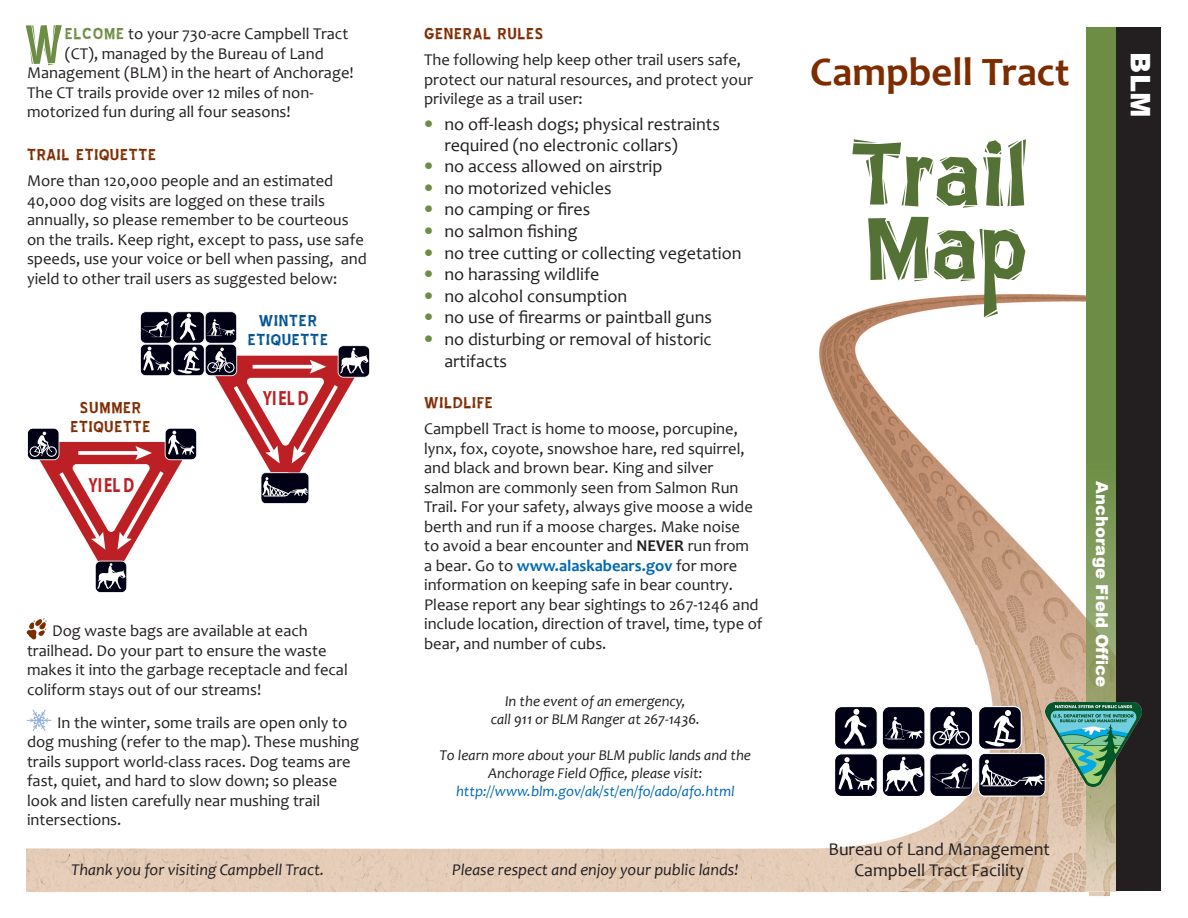
<style>
.page{position:relative;width:1188px;height:918px;background:#fff}
.page>*{position:absolute;margin:0;border:0;box-sizing:border-box;transform-origin:0 0}
.t1{font:66.75px "Blue Highway Linocut";color:#6d8d45;scale:.76 1}
.t2{font:700 40.5px "Candara";color:#7d2c00}
.t3{font:900 27px "Arial";color:#fff}
.t4{font:700 20.7px "Myriad Pro";color:#bc2024;scale:.75 1}
.t5{font:19.5px/19.5px "Blue Highway Linocut";letter-spacing:.04em;color:#7d2c00;text-align:center}
.t6{font:19.5px/19.5px "Blue Highway Linocut";letter-spacing:.04em;color:#005491;text-align:center}
.t7{font:18px/21px "Candara";color:#231f20}
.t8{font:16.5px/19.5px "Candara";color:#231f20}
.t9{font:italic 16.5px "Candara";color:#231f20}
.t10{font:900 16.5px "Arial";color:#fff}
.t11{font:italic 15px/18px "Candara";color:#231f20;text-align:center}
.s1{font-family:"Blue Highway Linocut";font-size:19.5px;color:#6d8d45}
.s2{font-family:"Frutiger LT Std";font-weight:900;color:#6d8d45}
.s3{font-weight:700}
.s4{font-weight:700;color:#0069b1}
.s5{color:#0069b1}
</style>
<div class="page">
<img style="left:26px;top:294px;width:1060px;height:352px">
<img style="left:26px;top:646px;width:1062px;height:247px">
<svg style="left:852px;top:139px;width:174px;height:69px"></svg>
<img style="left:1088px;top:891px;width:21px;height:5px">
<img style="left:1086px;top:27px;width:30px;height:864px">
<svg style="left:868px;top:217px;width:157px;height:101px"></svg>
<svg style="left:834px;top:704px;width:282px;height:93px"></svg>
<div style="left:1116px;top:27px;width:45px;height:864px;background:#231f20"></div>
<img style="left:1046px;top:703px;width:95px;height:84px">
<svg style="left:27px;top:311px;width:343px;height:282px"></svg>
<svg style="left:27px;top:618px;width:19px;height:22px"></svg>
<img style="left:30px;top:710px;width:15px;height:10px">
<p class="t1" style="left:25px;top:13px;width:52px">W</p>
<p class="t8" style="left:65px;top:24px;width:285px"><span class="s1">ELCOME</span> to your 730-acre Campbell Tract</p>
<p class="t8" style="left:65px;top:43px;width:260px">(CT), managed by the Bureau of Land</p>
<p class="t8" style="left:27px;top:63px;width:328px">Management (BLM) in the heart of Anchorage!</p>
<p class="t8" style="left:27px;top:82px;width:288px">The CT trails provide over 12 miles of non-</p>
<p class="t8" style="left:27px;top:102px;width:265px">motorized fun during all four seasons!</p>
<p class="t5" style="left:27px;top:145px;width:131px">TRAIL ETIQUETTE</p>
<p class="t8" style="left:27px;top:171px;width:341px">More than 120,000 people and an estimated 40,000 dog visits are logged on these trails annually, so please remember to be courteous on the trails. Keep right, except to pass, use safe speeds, use your voice or bell when passing, and yield to other trail users as suggested below:</p>
<p class="t5" style="left:71px;top:398px;width:81px">SUMMER<br>ETIQUETTE</p>
<p class="t4" style="left:88px;top:471px;width:63px">YIEL D</p>
<p class="t6" style="left:248px;top:311px;width:81px">WINTER<br>ETIQUETTE</p>
<p class="t4" style="left:263px;top:385px;width:63px">YIEL D</p>
<p class="t8" style="left:27px;top:621px;width:322px;text-indent:25px">Dog waste bags are available at each trailhead. Do your part to ensure the waste makes it into the garbage receptacle and fecal coliform stays out of our streams!</p>
<p class="t8" style="left:27px;top:712px;width:334px;text-indent:30px">In the winter, some trails are open only to dog mushing (refer to the map). These mushing trails support world-class races. Dog teams are fast, quiet, and hard to slow down; so please look and listen carefully near mushing trail intersections.</p>
<p class="t9" style="left:71px;top:859px;width:255px">Thank you for visiting Campbell Tract.</p>
<p class="t5" style="left:424px;top:24px;width:121px">GENERAL RULES</p>
<p class="t8" style="left:424px;top:50px;width:330px">The following help keep other trail users safe, protect our natural resources, and protect your privilege as a trail user:</p>
<p class="t7" style="left:444px;top:113px;width:277px;text-indent:-20px"><span class="s2">•</span> no off-leash dogs; physical restraints required (no electronic collars)</p>
<p class="t7" style="left:424px;top:156px;width:240px"><span class="s2">•</span> no access allowed on airstrip</p>
<p class="t7" style="left:424px;top:177px;width:189px"><span class="s2">•</span> no motorized vehicles</p>
<p class="t7" style="left:424px;top:199px;width:168px"><span class="s2">•</span> no camping or fires</p>
<p class="t7" style="left:424px;top:221px;width:155px"><span class="s2">•</span> no salmon fishing</p>
<p class="t7" style="left:424px;top:242px;width:319px"><span class="s2">•</span> no tree cutting or collecting vegetation</p>
<p class="t7" style="left:424px;top:264px;width:177px"><span class="s2">•</span> no harassing wildlife</p>
<p class="t7" style="left:424px;top:285px;width:205px"><span class="s2">•</span> no alcohol consumption</p>
<p class="t7" style="left:424px;top:307px;width:290px"><span class="s2">•</span> no use of firearms or paintball guns</p>
<p class="t7" style="left:444px;top:328px;width:269px;line-height:21.6px;text-indent:-20px"><span class="s2">•</span> no disturbing or removal of historic artifacts</p>
<p class="t5" style="left:424px;top:393px;width:70px">WILDLIFE</p>
<p class="t8" style="left:424px;top:419px;width:340px">Campbell Tract is home to moose, porcupine, lynx, fox, coyote, snowshoe hare, red squirrel, and black and brown bear. King and silver salmon are commonly seen from Salmon Run Trail. For your safety, always give moose a wide berth and run if a moose charges. Make noise<br>to avoid a bear encounter and <span class="s3">NEVER</span> run from<br>a bear. Go to <span class="s4">www.alaskabears.gov</span> for more information on keeping safe in bear country.<br>Please report any bear sightings to 267-1246 and include location, direction of travel, time, type of bear, and number of cubs.</p>
<p class="t11" style="left:491px;top:692px;width:211px">In the event of an emergency,<br>call 911 or BLM Ranger at 267-1436.</p>
<p class="t11" style="left:440px;top:746px;width:313px">To learn more about your BLM public lands and the<br>Anchorage Field Office, please visit: <span class="s5">http://www.blm.gov/ak/st/en/fo/ado/afo.html</span></p>
<p class="t9" style="left:452px;top:859px;width:288px">Please respect and enjoy your public lands!</p>
<p class="t2" style="left:810px;top:46px;width:261px">Campbell Tract</p>
<p class="t3" style="left:1160px;top:52px;width:66px;rotate:90deg">BLM</p>
<p class="t10" style="left:1114px;top:481px;width:207px;rotate:90deg">Anchorage Field Office</p>
<p class="t7" style="left:828px;top:839px;width:223px;text-align:center">Bureau of Land Management<br>Campbell Tract Facility</p>
</div>
